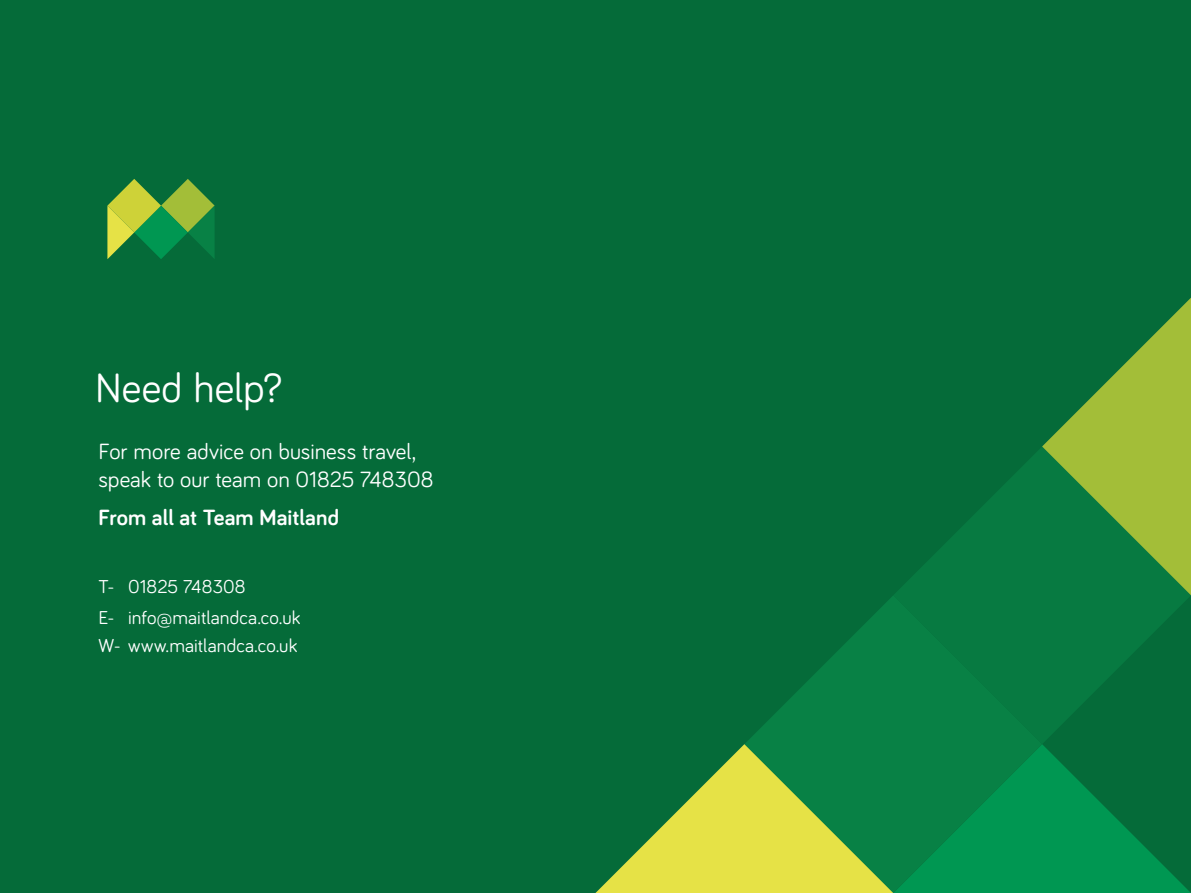
<style>
.page{position:relative;width:1191px;height:893px;background:#056b39}
.page>*{position:absolute;margin:0;border:0;box-sizing:border-box;transform-origin:0 0}
.t1{font:42px "Bariol";letter-spacing:.005em;color:#fff}
.t2{font:22.75px/28px "Bariol";color:#fff}
.t3{font:700 22.75px "Bariol";letter-spacing:.005em;color:#fff}
.t4{font:19.25px/31px "Bariol";letter-spacing:.005em;color:#fff}
</style>
<div class="page">
<svg style="left:894px;top:447px;width:297px;height:297px;fill:#06773f"></svg>
<svg style="left:1042px;top:298px;width:149px;height:297px"></svg>
<svg style="left:1042px;top:744px;width:149px;height:149px"></svg>
<svg style="left:745px;top:595px;width:297px;height:298px;fill:#078145"></svg>
<svg style="left:595px;top:744px;width:298px;height:149px"></svg>
<svg style="left:107px;top:179px;width:108px;height:80px"></svg>
<h1 class="t1" style="left:95px;top:359px;width:188px">Need help?</h1>
<p class="t2" style="left:98px;top:436px;width:336px">For more advice on business travel, speak to our team on 01825 748308</p>
<p class="t3" style="left:98px;top:501px;width:242px">From all at Team Maitland</p>
<p class="t4" style="left:98px;top:570px;width:204px">T- 01825 748308<br>E- info@maitlandca.co.uk</p>
<p class="t4" style="left:98px;top:629px;width:200px">W- www.maitlandca.co.uk</p>
</div>
